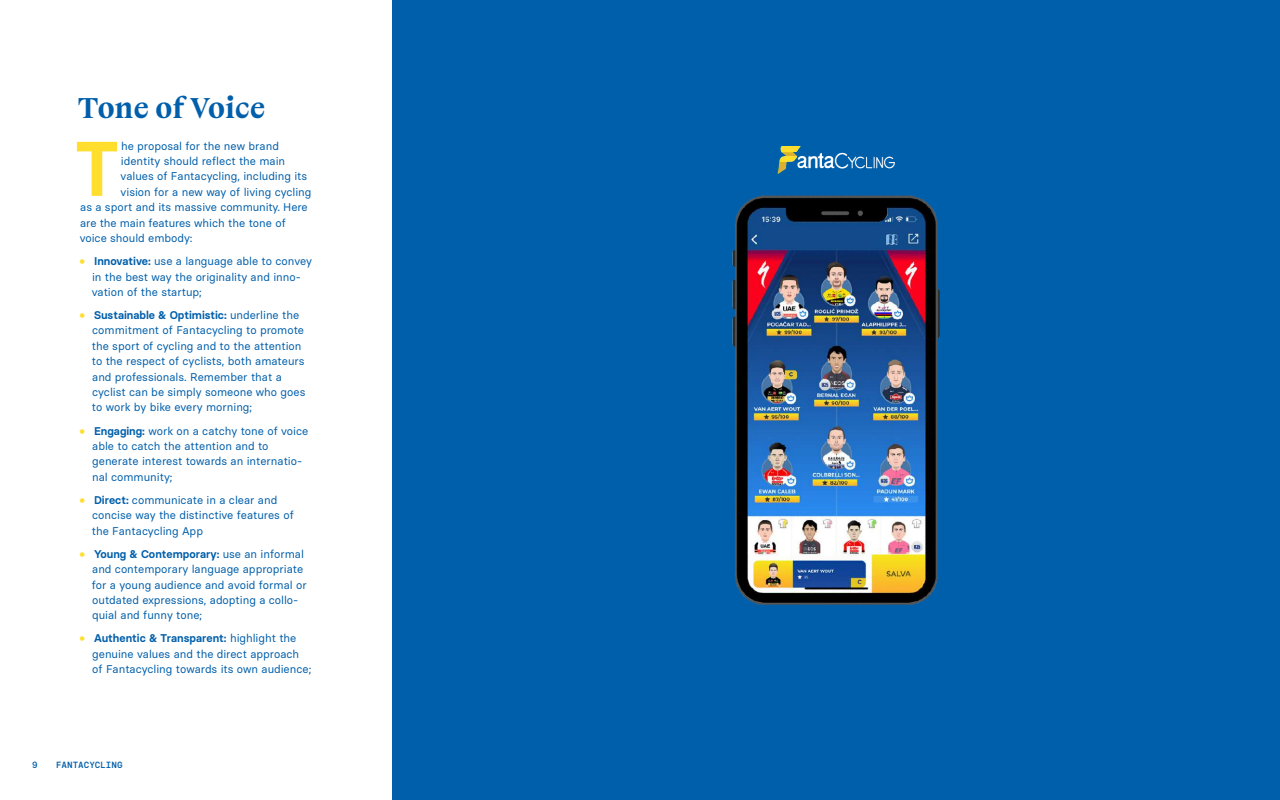
<style>
.page{position:relative;width:1280px;height:800px;background:#fff}
.page>*{position:absolute;margin:0;border:0;box-sizing:border-box;transform-origin:0 0}
.t1{font:600 77.2px "Basier Square Mono";color:#ffde2d}
.t2{font:700 30.7px "Boogy Brut";color:#005fab}
.t3{font:11.2px/15.4px "Basier Square";color:#005fab}
.t4{font:500 9px "Basier Square Mono";color:#005fab}
.s1{font-family:"Boogy Brut";font-weight:300;color:#ffde2d}
.s2{font-weight:600}
</style>
<div class="page">
<div style="left:392px;top:0;width:888px;height:800px;background:#005fab"></div>
<img style="left:732px;top:195px;width:208px;height:410px">
<img style="left:778px;top:146px;width:117px;height:27px">
<h2 class="t2" style="left:77px;top:90px;width:190px">Tone of Voice</h2>
<h1 class="t1" style="left:73px;top:121px;width:49px">T</h1>
<p class="t3" style="left:121px;top:138px;width:159px">he proposal for the new brand</p>
<p class="t3" style="left:121px;top:153px;width:166px">identity should reflect the main</p>
<p class="t3" style="left:121px;top:169px;width:188px">values of Fantacycling, including its</p>
<p class="t3" style="left:121px;top:184px;width:192px">vision for a new way of living cycling</p>
<p class="t3" style="left:80px;top:199px;width:229px">as a sport and its massive community. Here</p>
<p class="t3" style="left:80px;top:215px;width:207px">are the main features which the tone of</p>
<p class="t3" style="left:80px;top:230px;width:114px">voice should embody:</p>
<p class="t3" style="left:92px;top:253px;width:222px;text-indent:-12px"><span class="s1">•</span> <span class="s2">Innovative:</span> use a language able to convey in the best way the originality and inno&shy;vation of the startup;</p>
<p class="t3" style="left:92px;top:307px;width:215px;text-indent:-12px"><span class="s1">•</span> <span class="s2">Sustainable &amp; Optimistic:</span> underline the commitment of Fantacycling to promote the sport of cycling and to the attention to the respect of cyclists, both amateurs and professionals. Remember that a cyclist can be simply someone who goes to work by bike every morning;</p>
<p class="t3" style="left:92px;top:423px;width:218px;text-indent:-13px"><span class="s1">•</span> <span class="s2">Engaging:</span> work on a catchy tone of voice able to catch the attention and to generate interest towards an internatio&shy;nal community;</p>
<p class="t3" style="left:92px;top:492px;width:204px;text-indent:-12px"><span class="s1">•</span> <span class="s2">Direct:</span> communicate in a clear and concise way the distinctive features of the Fantacycling App</p>
<p class="t3" style="left:92px;top:546px;width:216px;text-indent:-12px"><span class="s1">•</span> <span class="s2">Young &amp; Contemporary:</span> use an informal and contemporary language appropriate for a young audience and avoid formal or outdated expressions, adopting a collo&shy;quial and funny tone;</p>
<p class="t3" style="left:92px;top:631px;width:221px;text-indent:-13px"><span class="s1">•</span> <span class="s2">Authentic &amp; Transparent:</span> highlight the genuine values and the direct approach of Fantacycling towards its own audience;</p>
<p class="t4" style="left:32px;top:759px;width:7px">9</p>
<p class="t4" style="left:56px;top:759px;width:68px">FANTACYCLING</p>
</div>
